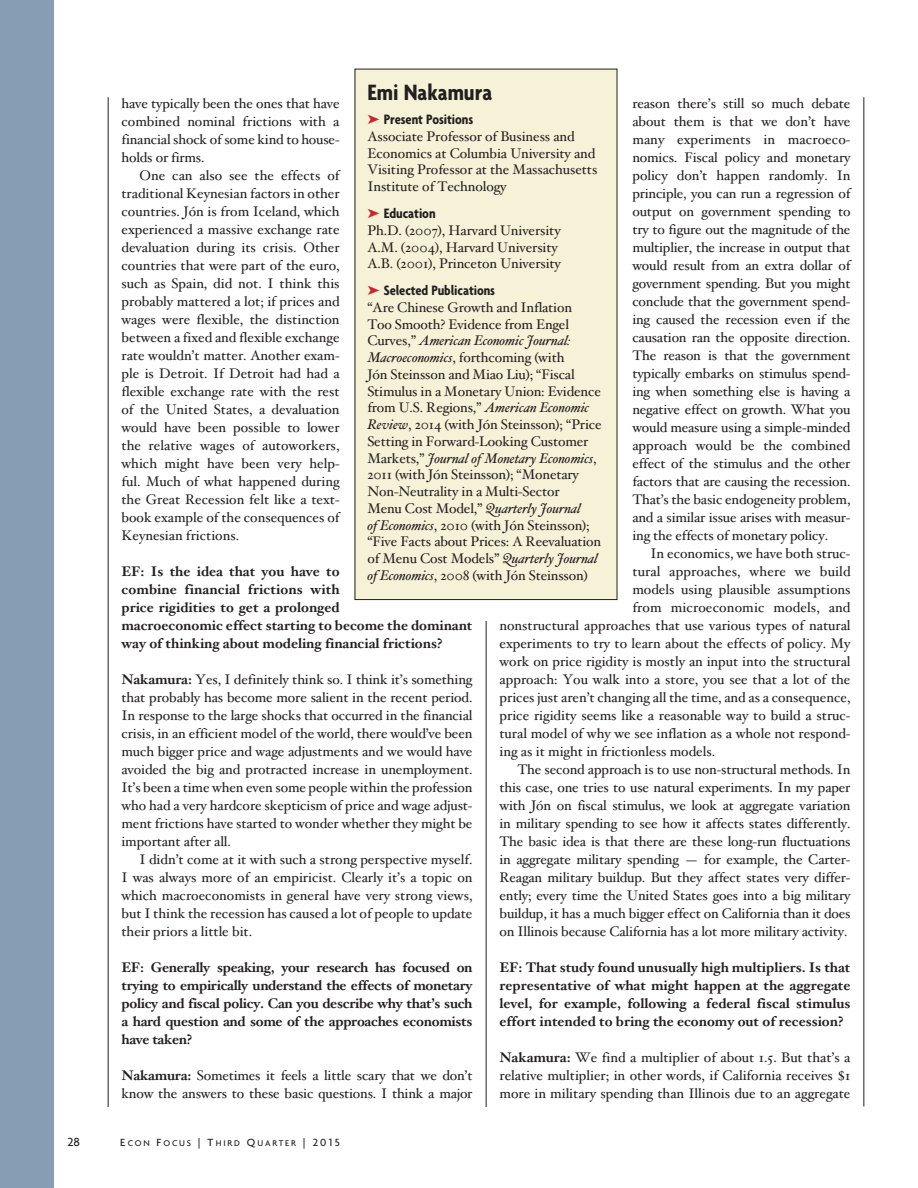
<style>
.page{position:relative;width:918px;height:1188px;background:#fff}
.page>*{position:absolute;margin:0;border:0;box-sizing:border-box;transform-origin:0 0}
.t1{font:700 condensed 24px "Agenda";color:#231f20}
.t2{font:700 condensed 14.7px "Agenda";letter-spacing:-.005em;color:#231f20}
.Body_Copy_No_indent{font:13.95px/18px "Hoefler Text";letter-spacing:-.01em;color:#231f20;text-align:justify}
.Body_Copy{font:13.95px/18px "Hoefler Text";color:#231f20;text-align:justify}
.Body_Copy_No_indent-2{font:700 13.95px/18px "Hoefler Text";color:#231f20;text-align:justify}
.t3{font:500 12.75px "Agenda";color:#231f20}
.t4{font:500 9px "Agenda";letter-spacing:.2em;color:#231f20}
.s1{color:#d1232a}
.s2{font-style:italic}
.s3{font-weight:700}
.s4{font-size:11.25px}
</style>
<div class="page">
<div style="left:0;top:0;width:54px;height:1188px;background:#859eb3"></div>
<hr style="left:108px;top:97px;width:1px;height:1010px;background:#231f20">
<hr style="left:486px;top:621px;width:1px;height:486px;background:#231f20">
<hr style="left:863px;top:97px;width:1px;height:1009px;background:#231f20">
<div style="left:355px;top:69px;width:262px;height:531px;background:#f6f2d8"></div>
<p class="t1" style="left:367px;top:78px;width:127px">Emi Nakamura</p>
<p class="t2" style="left:367px;top:111px;width:107px"><span class="s1">➤</span> Present Positions</p>
<p class="Body_Copy_No_indent" style="left:367px;top:128px;width:232px;line-height:16.8px;text-align:left">Associate Professor of Business and Economics at Columbia University and Visiting Professor at the Massachusetts Institute of Technology</p>
<p class="t2" style="left:367px;top:205px;width:70px"><span class="s1">➤</span> Education</p>
<p class="Body_Copy_No_indent" style="left:367px;top:222px;width:195px">Ph.D. (2007), Harvard University</p>
<p class="Body_Copy_No_indent" style="left:367px;top:238px;width:192px">A.M. (2004), Harvard University</p>
<p class="Body_Copy_No_indent" style="left:367px;top:255px;width:195px">A.B. (2001), Princeton University</p>
<p class="t2" style="left:367px;top:282px;width:129px"><span class="s1">➤</span> Selected Publications</p>
<p class="Body_Copy_No_indent" style="left:367px;top:299px;width:236px;line-height:16.8px;text-align:left">“Are Chinese Growth and Inflation<br>Too Smooth? Evidence from Engel Curves,” <span class="s2">American Economic Journal:<br>Macroeconomics</span>, forthcoming (with<br>Jón Steinsson and Miao Liu); “Fiscal Stimulus in a Monetary Union: Evidence from U.S. Regions,” <span class="s2">American Economic Review</span>, 2014 (with Jón Steinsson); “Price Setting in Forward-Looking Customer Markets,” <span class="s2">Journal of Monetary Economics</span>, 2011 (with Jón Steinsson); “Monetary Non-Neutrality in a Multi-Sector<br>Menu Cost Model,” <span class="s2">Quarterly Journal<br>of Economics</span>, 2010 (with Jón Steinsson); “Five Facts about Prices: A Reevaluation of Menu Cost Models” <span class="s2">Quarterly Journal of Economics</span>, 2008 (with Jón Steinsson)</p>
<p class="Body_Copy_No_indent" style="left:122px;top:95px;width:220px">have typically been the ones that have combined nominal frictions with a financial shock of some kind to house&shy;holds or firms.</p>
<p class="Body_Copy" style="left:122px;top:167px;width:220px;text-indent:18px">One can also see the effects of traditional Keynesian factors in other countries. Jón is from Iceland, which experienced a massive exchange rate devaluation during its crisis. Other countries that were part of the euro, such as Spain, did not. I think this probably mattered a lot; if prices and wages were flexible, the distinction between a fixed and flexible exchange rate wouldn’t matter. Another exam&shy;ple is Detroit. If Detroit had had a flexible exchange rate with the rest of the United States, a devaluation would have been possible to lower the relative wages of autoworkers, which might have been very help&shy;ful. Much of what happened during the Great Recession felt like a text&shy;book example of the consequences of Keynesian frictions.</p>
<p class="Body_Copy_No_indent-2" style="left:122px;top:563px;width:353px;text-align:left">EF: Is the idea that you have to<br>combine financial frictions with<br>price rigidities to get a prolonged<br>macroeconomic effect starting to become the dominant way of thinking about modeling financial frictions?</p>
<p class="Body_Copy_No_indent" style="left:122px;top:671px;width:353px"><span class="s3">Nakamura:</span> Yes, I definitely think so. I think it’s something that probably has become more salient in the recent period.<br>In response to the large shocks that occurred in the financial crisis, in an efficient model of the world, there would’ve been much bigger price and wage adjustments and we would have avoided the big and protracted increase in unemployment.<br>It’s been a time when even some people within the profession who had a very hardcore skepticism of price and wage adjust&shy;ment frictions have started to wonder whether they might be important after all.</p>
<p class="Body_Copy" style="left:122px;top:851px;width:353px;text-indent:18px">I didn’t come at it with such a strong perspective myself.<br>I was always more of an empiricist. Clearly it’s a topic on which macroeconomists in general have very strong views, but I think the recession has caused a lot of people to update their priors a little bit.</p>
<p class="Body_Copy_No_indent-2" style="left:122px;top:959px;width:353px">EF: Generally speaking, your research has focused on trying to empirically understand the effects of monetary policy and fiscal policy. Can you describe why that’s such a hard question and some of the approaches economists have taken?</p>
<p class="Body_Copy_No_indent" style="left:122px;top:1067px;width:353px"><span class="s3">Nakamura:</span> Sometimes it feels a little scary that we don’t know the answers to these basic questions. I think a major</p>
<p class="Body_Copy_No_indent" style="left:632px;top:95px;width:220px">reason there’s still so much debate about them is that we don’t have many experiments in macroeco&shy;nomics. Fiscal policy and monetary policy don’t happen randomly. In principle, you can run a regression of output on government spending to try to figure out the magnitude of the multiplier, the increase in output that would result from an extra dollar of government spending. But you might conclude that the government spend&shy;ing caused the recession even if the causation ran the opposite direction.<br>The reason is that the government typically embarks on stimulus spend&shy;ing when something else is having a negative effect on growth. What you would measure using a simple-minded approach would be the combined effect of the stimulus and the other factors that are causing the recession.<br>That’s the basic endogeneity problem, and a similar issue arises with measur&shy;ing the effects of monetary policy.</p>
<p class="Body_Copy" style="left:650px;top:545px;width:202px">In economics, we have both struc-</p>
<p class="Body_Copy" style="left:632px;top:563px;width:220px">tural approaches, where we build</p>
<p class="Body_Copy" style="left:632px;top:581px;width:220px">models using plausible assumptions</p>
<p class="Body_Copy" style="left:632px;top:599px;width:220px">from microeconomic models, and</p>
<p class="Body_Copy" style="left:500px;top:617px;width:353px">nonstructural approaches that use various types of natural</p>
<p class="Body_Copy" style="left:500px;top:635px;width:353px">experiments to try to learn about the effects of policy. My</p>
<p class="Body_Copy" style="left:500px;top:653px;width:353px">work on price rigidity is mostly an input into the structural</p>
<p class="Body_Copy" style="left:500px;top:671px;width:353px">approach: You walk into a store, you see that a lot of the</p>
<p class="Body_Copy" style="left:500px;top:689px;width:353px">prices just aren’t changing all the time, and as a consequence,</p>
<p class="Body_Copy" style="left:500px;top:707px;width:353px">price rigidity seems like a reasonable way to build a struc-</p>
<p class="Body_Copy" style="left:500px;top:725px;width:353px">tural model of why we see inflation as a whole not respond-</p>
<p class="Body_Copy" style="left:500px;top:743px;width:217px">ing as it might in frictionless models.</p>
<p class="Body_Copy" style="left:500px;top:761px;width:353px;text-indent:18px">The second approach is to use non-structural methods. In this case, one tries to use natural experiments. In my paper with Jón on fiscal stimulus, we look at aggregate variation in military spending to see how it affects states differently.<br>The basic idea is that there are these long-run fluctuations in aggregate military spending — for example, the Carter-Reagan military buildup. But they affect states very differ&shy;ently; every time the United States goes into a big military buildup, it has a much bigger effect on California than it does on Illinois because California has a lot more military activity.</p>
<p class="Body_Copy_No_indent-2" style="left:500px;top:959px;width:353px">EF: That study found unusually high multipliers. Is that representative of what might happen at the aggregate level, for example, following a federal fiscal stimulus effort intended to bring the economy out of recession?</p>
<p class="Body_Copy_No_indent" style="left:500px;top:1049px;width:353px"><span class="s3">Nakamura:</span> We find a multiplier of about 1.5. But that’s a relative multiplier; in other words, if California receives $1 more in military spending than Illinois due to an aggregate</p>
<p class="t3" style="left:68px;top:1134px;width:14px">28</p>
<p class="t4" style="left:120px;top:1138px;width:221px"><span class="s4">E</span>CON <span class="s4">F</span>OCUS <span class="s4">|</span> <span class="s4">T</span>HIRD <span class="s4">Q</span>UARTER <span class="s4">| 2015</span></p>
</div>
